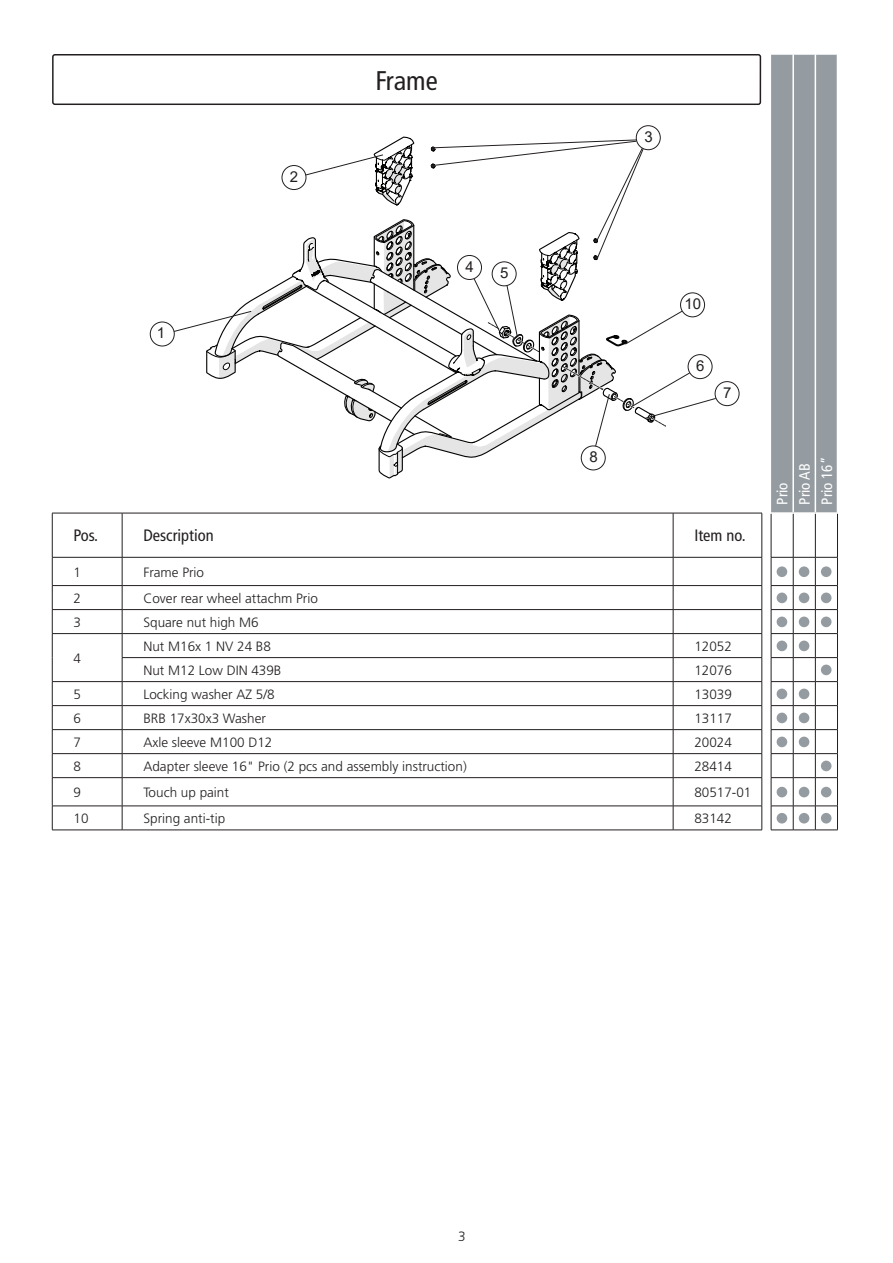
<style>
.page{position:relative;width:893px;height:1263px;background:#fff}
.page>*{position:absolute;margin:0;border:0;box-sizing:border-box;transform-origin:0 0}
.t1{font:condensed 27px "Frutiger LT Pro";color:#231f20}
.t2{font:condensed 16.5px "Frutiger LT Pro";color:#231f20}
.t3{font:condensed 15px "Frutiger LT Pro";color:#fff}
.t4{font:15px "Arial";color:#231f20}
.Reslista_bröd_enspal{font:300 13.5px "Frutiger LT Pro";color:#231f20}
</style>
<div class="page">
<div style="left:52px;top:54px;width:709px;height:51px;border:2px solid #231f20;border-radius:2px"></div>
<svg style="left:771px;top:54px;width:66px;height:458px;background:#979ea3"></svg>
<hr style="left:52px;top:513px;width:1px;height:44px;background:#231f20">
<hr style="left:122px;top:513px;width:1px;height:44px;background:#231f20">
<hr style="left:673px;top:513px;width:1px;height:44px;background:#231f20">
<hr style="left:762px;top:513px;width:1px;height:44px;background:#231f20">
<hr style="left:52px;top:557px;width:70px;height:1px;background:#231f20">
<hr style="left:122px;top:557px;width:551px;height:1px;background:#231f20">
<hr style="left:673px;top:557px;width:89px;height:1px;background:#231f20">
<hr style="left:52px;top:585px;width:70px;height:1px;background:#231f20">
<hr style="left:122px;top:585px;width:551px;height:1px;background:#231f20">
<hr style="left:673px;top:585px;width:89px;height:1px;background:#231f20">
<hr style="left:52px;top:609px;width:70px;height:1px;background:#231f20">
<hr style="left:122px;top:609px;width:551px;height:1px;background:#231f20">
<hr style="left:673px;top:609px;width:89px;height:1px;background:#231f20">
<hr style="left:52px;top:633px;width:70px;height:1px;background:#231f20">
<hr style="left:122px;top:633px;width:551px;height:1px;background:#231f20">
<hr style="left:673px;top:633px;width:89px;height:1px;background:#231f20">
<hr style="left:122px;top:657px;width:551px;height:1px;background:#231f20">
<hr style="left:673px;top:657px;width:89px;height:1px;background:#231f20">
<hr style="left:52px;top:681px;width:70px;height:1px;background:#231f20">
<hr style="left:122px;top:681px;width:551px;height:1px;background:#231f20">
<hr style="left:673px;top:681px;width:89px;height:1px;background:#231f20">
<hr style="left:52px;top:705px;width:70px;height:1px;background:#231f20">
<hr style="left:122px;top:705px;width:551px;height:1px;background:#231f20">
<hr style="left:673px;top:705px;width:89px;height:1px;background:#231f20">
<hr style="left:52px;top:729px;width:70px;height:1px;background:#231f20">
<hr style="left:122px;top:729px;width:551px;height:1px;background:#231f20">
<hr style="left:673px;top:729px;width:89px;height:1px;background:#231f20">
<hr style="left:52px;top:753px;width:70px;height:1px;background:#231f20">
<hr style="left:122px;top:753px;width:551px;height:1px;background:#231f20">
<hr style="left:673px;top:753px;width:89px;height:1px;background:#231f20">
<hr style="left:52px;top:777px;width:70px;height:1px;background:#231f20">
<hr style="left:122px;top:777px;width:551px;height:1px;background:#231f20">
<hr style="left:673px;top:777px;width:89px;height:1px;background:#231f20">
<hr style="left:52px;top:806px;width:70px;height:1px;background:#231f20">
<svg style="left:52px;top:557px;width:1px;height:273px"></svg>
<hr style="left:122px;top:806px;width:551px;height:1px;background:#231f20">
<svg style="left:122px;top:557px;width:1px;height:273px"></svg>
<hr style="left:673px;top:806px;width:89px;height:1px;background:#231f20">
<svg style="left:673px;top:557px;width:1px;height:273px"></svg>
<svg style="left:762px;top:557px;width:1px;height:273px"></svg>
<hr style="left:52px;top:830px;width:70px;height:1px;background:#231f20">
<hr style="left:122px;top:830px;width:551px;height:1px;background:#231f20">
<hr style="left:673px;top:830px;width:89px;height:1px;background:#231f20">
<hr style="left:771px;top:514px;width:1px;height:43px;background:#231f20">
<hr style="left:793px;top:514px;width:1px;height:43px;background:#231f20">
<hr style="left:52px;top:513px;width:70px;height:1px;background:#231f20">
<hr style="left:122px;top:513px;width:551px;height:1px;background:#231f20">
<hr style="left:673px;top:513px;width:89px;height:1px;background:#231f20">
<hr style="left:815px;top:514px;width:1px;height:43px;background:#231f20">
<svg style="left:771px;top:557px;width:67px;height:274px"></svg>
<hr style="left:837px;top:514px;width:1px;height:43px;background:#231f20">
<hr style="left:815px;top:54px;width:1px;height:458px;background:#fff">
<hr style="left:792px;top:54px;width:2px;height:458px;background:#fff">
<div style="left:777px;top:566px;width:10px;height:11px;background:#959ca1;border-radius:50%"></div>
<div style="left:799px;top:566px;width:10px;height:11px;background:#959ca1;border-radius:50%"></div>
<div style="left:821px;top:566px;width:10px;height:11px;background:#959ca1;border-radius:50%"></div>
<div style="left:777px;top:592px;width:10px;height:11px;background:#959ca1;border-radius:50%"></div>
<div style="left:799px;top:592px;width:10px;height:11px;background:#959ca1;border-radius:50%"></div>
<div style="left:821px;top:592px;width:10px;height:11px;background:#959ca1;border-radius:50%"></div>
<div style="left:777px;top:617px;width:10px;height:10px;background:#959ca1;border-radius:50%"></div>
<div style="left:799px;top:617px;width:10px;height:10px;background:#959ca1;border-radius:50%"></div>
<div style="left:821px;top:617px;width:10px;height:10px;background:#959ca1;border-radius:50%"></div>
<div style="left:777px;top:641px;width:10px;height:10px;background:#959ca1;border-radius:50%"></div>
<div style="left:799px;top:641px;width:10px;height:10px;background:#959ca1;border-radius:50%"></div>
<div style="left:821px;top:665px;width:10px;height:10px;background:#959ca1;border-radius:50%"></div>
<div style="left:777px;top:689px;width:10px;height:10px;background:#959ca1;border-radius:50%"></div>
<div style="left:799px;top:689px;width:10px;height:10px;background:#959ca1;border-radius:50%"></div>
<div style="left:777px;top:713px;width:10px;height:10px;background:#959ca1;border-radius:50%"></div>
<div style="left:799px;top:713px;width:10px;height:10px;background:#959ca1;border-radius:50%"></div>
<div style="left:777px;top:737px;width:10px;height:10px;background:#959ca1;border-radius:50%"></div>
<div style="left:799px;top:737px;width:10px;height:10px;background:#959ca1;border-radius:50%"></div>
<div style="left:821px;top:761px;width:10px;height:10px;background:#959ca1;border-radius:50%"></div>
<div style="left:777px;top:787px;width:10px;height:10px;background:#959ca1;border-radius:50%"></div>
<div style="left:799px;top:787px;width:10px;height:10px;background:#959ca1;border-radius:50%"></div>
<div style="left:821px;top:787px;width:10px;height:10px;background:#959ca1;border-radius:50%"></div>
<div style="left:777px;top:813px;width:10px;height:10px;background:#959ca1;border-radius:50%"></div>
<div style="left:799px;top:813px;width:10px;height:10px;background:#959ca1;border-radius:50%"></div>
<div style="left:821px;top:813px;width:10px;height:10px;background:#959ca1;border-radius:50%"></div>
<div style="left:150px;top:322px;width:25px;height:24px;border:1px solid #231f20;border-radius:50%"></div>
<div style="left:636px;top:125px;width:25px;height:25px;border:1px solid #231f20;border-radius:50%"></div>
<div style="left:715px;top:381px;width:24px;height:25px;border:1px solid #231f20;border-radius:50%"></div>
<svg style="left:173px;top:137px;width:544px;height:341px"></svg>
<div style="left:581px;top:446px;width:24px;height:24px;background:#fff;border-radius:50%"></div>
<div style="left:581px;top:446px;width:25px;height:24px;border:1px solid #231f20;border-radius:50%"></div>
<p class="t4" style="left:290px;top:166px;width:10px">2</p>
<p class="t1" style="left:375px;top:65px;width:64px">Frame</p>
<p class="t4" style="left:644px;top:126px;width:10px">3</p>
<p class="t4" style="left:157px;top:323px;width:10px">1</p>
<p class="t4" style="left:466px;top:256px;width:10px">4</p>
<p class="t4" style="left:500px;top:263px;width:10px">5</p>
<p class="t4" style="left:589px;top:447px;width:10px">8</p>
<p class="t4" style="left:684px;top:294px;width:18px">10</p>
<p class="t4" style="left:696px;top:355px;width:10px">6</p>
<p class="t4" style="left:723px;top:382px;width:10px">7</p>
<p class="t2" style="left:74px;top:526px;width:26px">Pos.</p>
<p class="t2" style="left:143px;top:526px;width:72px">Description</p>
<p class="t2" style="left:694px;top:526px;width:53px">Item no.</p>
<p class="Reslista_bröd_enspal" style="left:74px;top:564px;width:9px">1</p>
<p class="Reslista_bröd_enspal" style="left:143px;top:564px;width:62px">Frame Prio</p>
<p class="Reslista_bröd_enspal" style="left:74px;top:590px;width:9px">2</p>
<p class="Reslista_bröd_enspal" style="left:143px;top:590px;width:176px">Cover rear wheel attachm Prio</p>
<p class="Reslista_bröd_enspal" style="left:74px;top:614px;width:9px">3</p>
<p class="Reslista_bröd_enspal" style="left:143px;top:614px;width:117px">Square nut high M6</p>
<p class="Reslista_bröd_enspal" style="left:74px;top:650px;width:9px">4</p>
<p class="Reslista_bröd_enspal" style="left:143px;top:638px;width:129px">Nut M16x 1 NV 24 B8</p>
<p class="Reslista_bröd_enspal" style="left:694px;top:638px;width:39px">12052</p>
<p class="Reslista_bröd_enspal" style="left:143px;top:662px;width:140px">Nut M12 Low DIN 439B</p>
<p class="Reslista_bröd_enspal" style="left:694px;top:662px;width:39px">12076</p>
<p class="Reslista_bröd_enspal" style="left:74px;top:686px;width:9px">5</p>
<p class="Reslista_bröd_enspal" style="left:143px;top:686px;width:133px">Locking washer AZ 5/8</p>
<p class="Reslista_bröd_enspal" style="left:694px;top:686px;width:39px">13039</p>
<p class="Reslista_bröd_enspal" style="left:74px;top:710px;width:9px">6</p>
<p class="Reslista_bröd_enspal" style="left:143px;top:710px;width:124px">BRB 17x30x3 Washer</p>
<p class="Reslista_bröd_enspal" style="left:694px;top:710px;width:39px">13117</p>
<p class="Reslista_bröd_enspal" style="left:74px;top:734px;width:9px">7</p>
<p class="Reslista_bröd_enspal" style="left:143px;top:734px;width:131px">Axle sleeve M100 D12</p>
<p class="Reslista_bröd_enspal" style="left:694px;top:734px;width:39px">20024</p>
<p class="Reslista_bröd_enspal" style="left:74px;top:758px;width:9px">8</p>
<p class="Reslista_bröd_enspal" style="left:143px;top:758px;width:325px">Adapter sleeve 16" Prio (2 pcs and assembly instruction)</p>
<p class="Reslista_bröd_enspal" style="left:694px;top:758px;width:39px">28414</p>
<p class="Reslista_bröd_enspal" style="left:74px;top:784px;width:9px">9</p>
<p class="Reslista_bröd_enspal" style="left:143px;top:784px;width:87px">Touch up paint</p>
<p class="Reslista_bröd_enspal" style="left:694px;top:784px;width:59px">80517-01</p>
<p class="Reslista_bröd_enspal" style="left:74px;top:810px;width:17px">10</p>
<p class="Reslista_bröd_enspal" style="left:143px;top:810px;width:83px">Spring anti-tip</p>
<p class="Reslista_bröd_enspal" style="left:694px;top:810px;width:39px">83142</p>
<p class="t3" style="left:773px;top:504px;width:24px;rotate:-90deg">Prio</p>
<p class="t3" style="left:796px;top:504px;width:43px;rotate:-90deg">Prio AB</p>
<p class="t3" style="left:818px;top:504px;width:49px;rotate:-90deg">Prio 16”</p>
<p class="Reslista_bröd_enspal" style="left:458px;top:1228px;width:9px">3</p>
</div>
